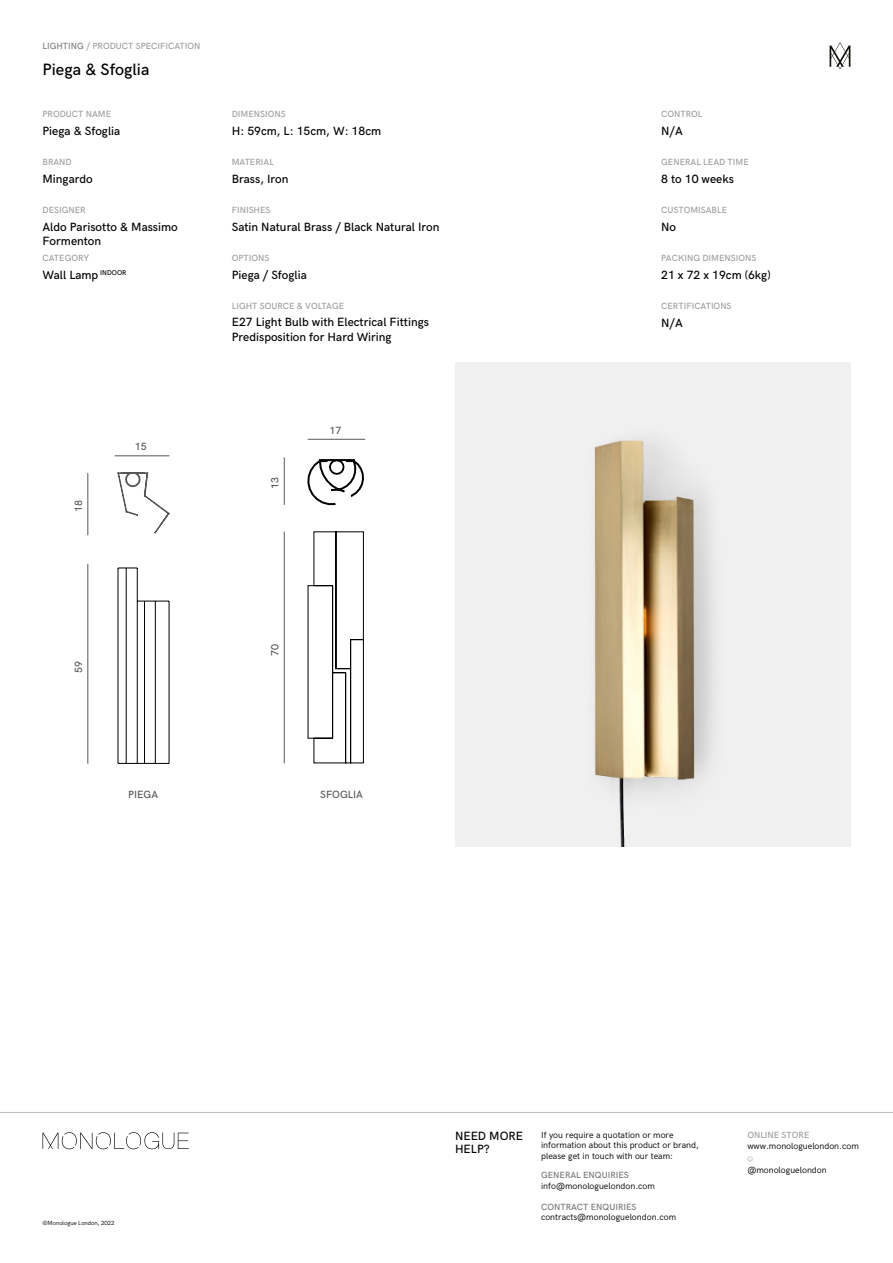
<style>
.page{position:relative;width:893px;height:1263px;background:#fff}
.page>*{position:absolute;margin:0;border:0;box-sizing:border-box;transform-origin:0 0}
.t1{font:500 16.5px "HK Grotesk";color:#000}
.t2{font:500 12px/14.4px "HK Grotesk";color:#000}
.t3{font:500 10.5px "HK Grotesk";color:#575756}
.t4{font:500 9px "HK Grotesk";color:#9d9d9c}
.t5{font:9px/10.5px "HK Grotesk";color:#000}
.t6{font:500 9px "HK Grotesk";color:#757777}
.t7{font:6px "HK Grotesk";color:#000}
.s1{color:#7c7b7b}
</style>
<div class="page">
<svg style="left:747px;top:1156px;width:6px;height:5px"></svg>
<hr style="left:0;top:1112px;width:893px;height:1px;background:#bcbcbc">
<svg style="left:43px;top:1132px;width:146px;height:17px"></svg>
<svg style="left:830px;top:42px;width:20px;height:27px"></svg>
<img style="left:455px;top:363px;width:395px;height:483px">
<hr style="left:284px;top:532px;width:1px;height:231px;background:#575756">
<hr style="left:284px;top:458px;width:1px;height:47px;background:#575756">
<hr style="left:308px;top:439px;width:57px;height:1px;background:#575756">
<svg style="left:307px;top:531px;width:57px;height:233px"></svg>
<svg style="left:307px;top:459px;width:57px;height:46px"></svg>
<hr style="left:169px;top:601px;width:1px;height:162px;background:#000">
<hr style="left:155px;top:601px;width:1px;height:162px;background:#000">
<hr style="left:144px;top:601px;width:1px;height:162px;background:#000">
<hr style="left:137px;top:568px;width:1px;height:195px;background:#000">
<hr style="left:126px;top:568px;width:1px;height:195px;background:#000">
<hr style="left:118px;top:568px;width:1px;height:195px;background:#000">
<hr style="left:137px;top:601px;width:32px;height:1px;background:#000">
<svg style="left:119px;top:568px;width:18px;height:1px"></svg>
<hr style="left:118px;top:763px;width:51px;height:1px;background:#000">
<svg style="left:117px;top:472px;width:53px;height:62px"></svg>
<hr style="left:88px;top:564px;width:1px;height:199px;background:#575756">
<hr style="left:88px;top:473px;width:1px;height:62px;background:#575756">
<hr style="left:115px;top:456px;width:54px;height:1px;background:#575756">
<p class="t4" style="left:43px;top:39px;width:159px"><span class="s1">LIGHTING</span> / PRODUCT SPECIFICATION</p>
<h1 class="t1" style="left:43px;top:57px;width:108px">Piega &amp; Sfoglia</h1>
<p class="t4" style="left:43px;top:107px;width:70px">PRODUCT NAME</p>
<p class="t4" style="left:232px;top:107px;width:55px">DIMENSIONS</p>
<p class="t4" style="left:661px;top:107px;width:43px">CONTROL</p>
<p class="t2" style="left:43px;top:123px;width:79px">Piega &amp; Sfoglia</p>
<p class="t2" style="left:232px;top:123px;width:151px">H: 59cm, L: 15cm, W: 18cm</p>
<p class="t2" style="left:661px;top:123px;width:23px">N/A</p>
<p class="t4" style="left:43px;top:155px;width:31px">BRAND</p>
<p class="t4" style="left:232px;top:155px;width:44px">MATERIAL</p>
<p class="t4" style="left:661px;top:155px;width:89px">GENERAL LEAD TIME</p>
<p class="t2" style="left:43px;top:171px;width:52px">Mingardo</p>
<p class="t2" style="left:232px;top:171px;width:58px">Brass, Iron</p>
<p class="t2" style="left:661px;top:171px;width:74px">8 to 10 weeks</p>
<p class="t4" style="left:43px;top:203px;width:45px">DESIGNER</p>
<p class="t4" style="left:232px;top:203px;width:40px">FINISHES</p>
<p class="t4" style="left:661px;top:203px;width:67px">CUSTOMISABLE</p>
<p class="t2" style="left:43px;top:219px;width:137px">Aldo Parisotto &amp; Massimo<br>Formenton</p>
<p class="t2" style="left:232px;top:219px;width:209px">Satin Natural Brass / Black Natural Iron</p>
<p class="t2" style="left:661px;top:219px;width:16px">No</p>
<p class="t4" style="left:43px;top:251px;width:48px">CATEGORY</p>
<p class="t4" style="left:232px;top:251px;width:39px">OPTIONS</p>
<p class="t4" style="left:661px;top:251px;width:97px">PACKING DIMENSIONS</p>
<p class="t2" style="left:43px;top:267px;width:86px">Wall Lamp <sup>INDOOR</sup></p>
<p class="t2" style="left:232px;top:267px;width:77px">Piega / Sfoglia</p>
<p class="t2" style="left:232px;top:314px;width:199px">E27 Light Bulb with Electrical Fittings<br>Predisposition for Hard Wiring</p>
<p class="t2" style="left:661px;top:315px;width:23px">N/A</p>
<p class="t2" style="left:661px;top:267px;width:111px">21 x 72 x 19cm (6kg)</p>
<p class="t4" style="left:232px;top:299px;width:114px">LIGHT SOURCE &amp; VOLTAGE</p>
<p class="t4" style="left:661px;top:299px;width:72px">CERTIFICATIONS</p>
<p class="t3" style="left:71px;top:511px;width:13px;rotate:-90deg">18</p>
<p class="t3" style="left:135px;top:439px;width:13px">15</p>
<p class="t3" style="left:267px;top:489px;width:13px;rotate:-90deg">13</p>
<p class="t3" style="left:329px;top:422px;width:13px">17</p>
<p class="t3" style="left:71px;top:673px;width:13px;rotate:-90deg">59</p>
<p class="t3" style="left:267px;top:656px;width:13px;rotate:-90deg">70</p>
<p class="t3" style="left:128px;top:787px;width:31px">PIEGA</p>
<p class="t3" style="left:320px;top:787px;width:44px">SFOGLIA</p>
<p class="t7" style="left:43px;top:1218px;width:74px">©Monologue London, 2022</p>
<p class="t5" style="left:541px;top:1128px;width:134px">If you require a quotation or more</p>
<p class="t4" style="left:747px;top:1128px;width:64px">ONLINE STORE</p>
<p class="t5" style="left:541px;top:1139px;width:159px">information about this product or brand, please get in touch with our team:</p>
<p class="t2" style="left:455px;top:1128px;width:70px;line-height:13.5px">NEED MORE<br>HELP?</p>
<p class="t5" style="left:747px;top:1140px;width:113px">www.monologuelondon.com</p>
<p class="t5" style="left:747px;top:1164px;width:81px">@monologuelondon</p>
<p class="t6" style="left:541px;top:1200px;width:97px">CONTRACT ENQUIRIES</p>
<p class="t5" style="left:541px;top:1211px;width:137px">contracts@monologuelondon.com</p>
<p class="t6" style="left:541px;top:1168px;width:89px">GENERAL ENQUIRIES</p>
<p class="t5" style="left:541px;top:1180px;width:115px">info@monologuelondon.com</p>
</div>
